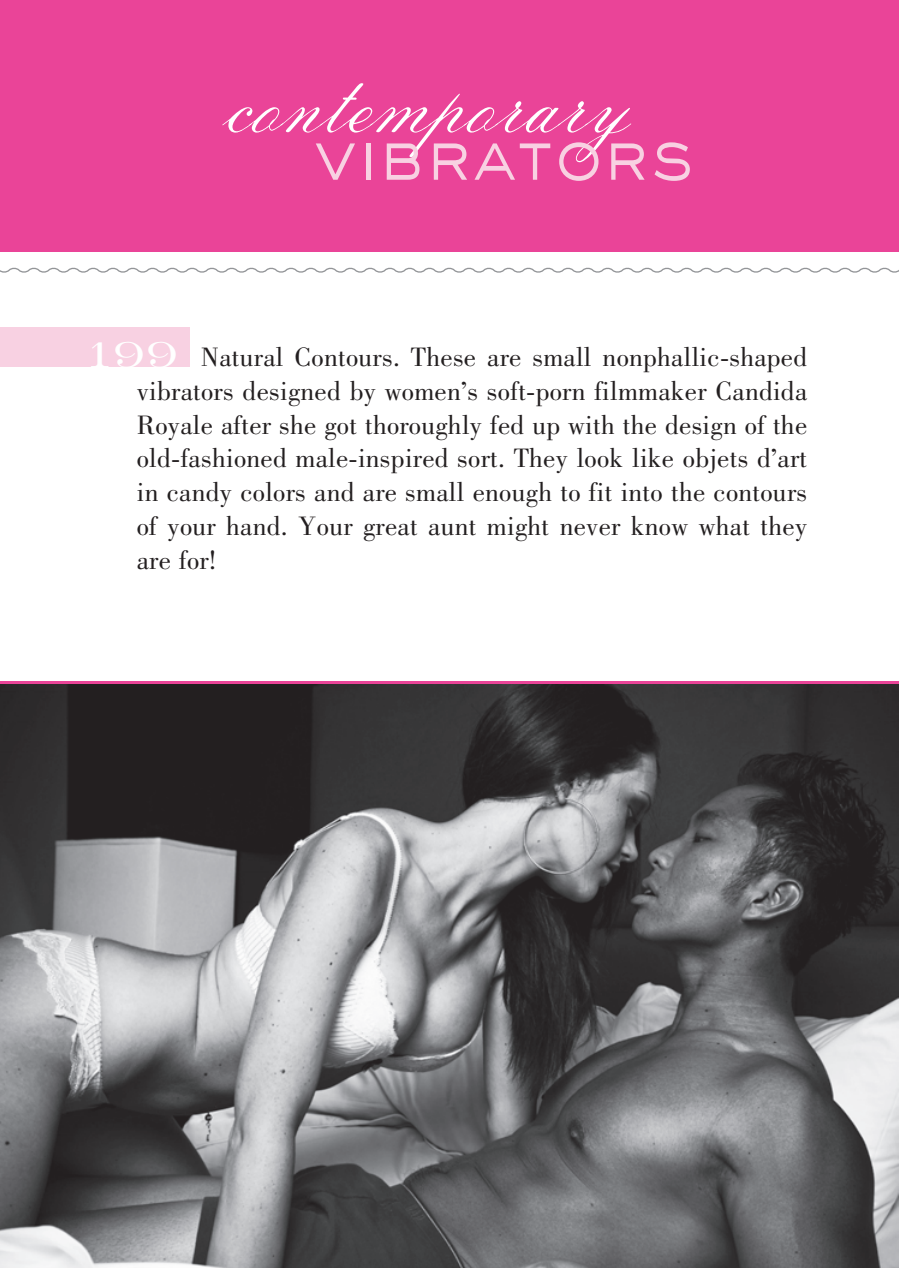
<style>
.page{position:relative;width:899px;height:1268px;background:#fff}
.page>*{position:absolute;margin:0;border:0;box-sizing:border-box;transform-origin:0 0}
.t1{font:125px "AT Sackers Italian Script";color:#fff;scale:.9 1}
.t2{font:300 70px "AT Sackers Gothic";color:#f8d1e2;scale:.9 1}
.t3{font:40px "AT Sackers Light Roman";color:#fff}
.t4{font:27.5px/33.8px "Bodoni";letter-spacing:.01em;color:#231f20;text-align:justify}
</style>
<div class="page">
<div style="left:0;top:0;width:899px;height:251px;background:#ea4498"></div>
<svg style="left:0;top:267px;width:899px;height:6px"></svg>
<div style="left:0;top:327px;width:189px;height:39px;background:#f8d1e2"></div>
<div style="left:0;top:680px;width:899px;height:7px;background:#ea4498"></div>
<img style="left:0;top:684px;width:899px;height:584px">
<h1 class="t1" style="left:224px;top:29px;width:453px">contemporary</h1>
<h2 class="t2" style="left:314px;top:107px;width:423px">vibrators</h2>
<h3 class="t3" style="left:87px;top:327px;width:93px">199</h3>
<p class="t4" style="left:137px;top:340px;width:672px;text-indent:64px">Natural Contours. These are small nonphallic-shaped vibrators designed by women’s soft-porn filmmaker Candida Royale after she got thoroughly fed up with the design of the old-fashioned male-inspired sort. They look like objets d’art in candy colors and are small enough to fit into the contours of your hand. Your great aunt might never know what they are for!</p>
</div>
